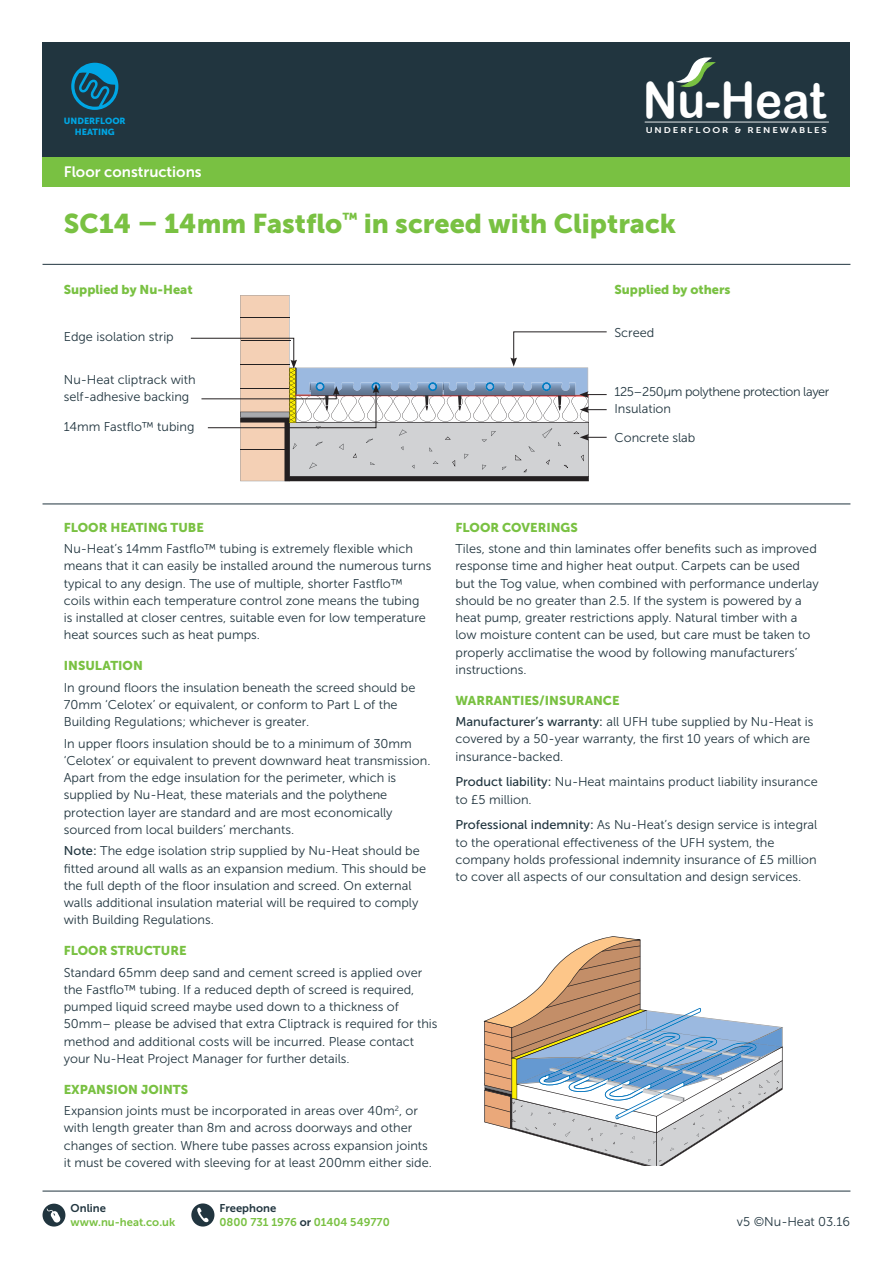
<style>
.page{position:relative;width:893px;height:1263px;background:#fff}
.page>*{position:absolute;margin:0;border:0;box-sizing:border-box;transform-origin:0 0}
.t1{font:49.95px "Arial Rounded MT Bold";color:#fff;scale:.92 1}
.t2{font:27px "Museo Sans 900";color:#79c142}
.t3{font:15px "Museo Sans 700";color:#fff}
.t4{font:12.75px/17.2px "Museo Sans 300";color:#21353f}
.t5{font:12.75px "Museo Sans 900";color:#79c142}
.t6{font:12.75px "Museo Sans 300";letter-spacing:-.03em;color:#21353f}
.t7{font:11.25px/13.5px "Museo Sans 700";color:#79c142}
.t8{font:11.25px "Museo Sans 700";color:#21353f}
.t9{font:8.85px/11.1px "Museo Sans 900";color:#00a6e4;text-align:center}
.t10{font:8.25px "Museo Sans 700";letter-spacing:.2em;color:#fff;scale:1.16 1}
.s1{font-family:"Museo Sans 500"}
.s2{color:#21353f}
</style>
<div class="page">
<div style="left:43px;top:43px;width:807px;height:114px;background:#21353f"></div>
<svg style="left:675px;top:57px;width:41px;height:30px"></svg>
<hr style="left:645px;top:122px;width:184px;height:1px;background:#fff">
<svg style="left:71px;top:63px;width:47px;height:47px"></svg>
<div style="left:43px;top:157px;width:807px;height:30px;background:#79c142"></div>
<hr style="left:43px;top:264px;width:807px;height:1px;background:#21353f">
<hr style="left:43px;top:1191px;width:807px;height:1px;background:#21353f">
<svg style="left:191px;top:1203px;width:23px;height:23px"></svg>
<svg style="left:43px;top:1203px;width:22px;height:23px"></svg>
<hr style="left:43px;top:504px;width:807px;height:1px;background:#21353f">
<svg style="left:190px;top:295px;width:417px;height:186px"></svg>
<svg style="left:483px;top:936px;width:300px;height:230px"></svg>
<h1 class="t1" style="left:643px;top:70px;width:201px">Nu-Heat</h1>
<p class="t10" style="left:646px;top:126px;width:158px">UNDERFLOOR &amp; RENEWABLES</p>
<p class="t9" style="left:64px;top:115px;width:63px">UNDERFLOOR<br>HEATING</p>
<p class="t3" style="left:64px;top:164px;width:139px">Floor constructions</p>
<h2 class="t2" style="left:64px;top:208px;width:614px">SC14 – 14mm Fastflo<sup>™</sup> in screed with Cliptrack</h2>
<p class="t5" style="left:64px;top:282px;width:130px">Supplied by Nu-Heat</p>
<p class="t4" style="left:64px;top:328px;width:112px">Edge isolation strip</p>
<p class="t4" style="left:64px;top:371px;width:133px">Nu-Heat cliptrack with self-adhesive backing</p>
<p class="t4" style="left:64px;top:418px;width:132px">14mm Fastflo™ tubing</p>
<p class="t5" style="left:614px;top:282px;width:118px">Supplied by others</p>
<p class="t4" style="left:614px;top:324px;width:41px">Screed</p>
<p class="t6" style="left:614px;top:385px;width:217px">125–250µm polythene protection layer</p>
<p class="t4" style="left:614px;top:400px;width:58px">Insulation</p>
<p class="t4" style="left:614px;top:429px;width:82px">Concrete slab</p>
<p class="t5" style="left:64px;top:520px;width:142px">FLOOR HEATING TUBE</p>
<p class="t4" style="left:64px;top:540px;width:369px">Nu-Heat’s 14mm Fastflo™ tubing is extremely flexible which means that it can easily be installed around the numerous turns typical to any design. The use of multiple, shorter Fastflo™ coils within each temperature control zone means the tubing is installed at closer centres, suitable even for low temperature heat sources such as heat pumps.</p>
<p class="t5" style="left:64px;top:658px;width:81px">INSULATION</p>
<p class="t4" style="left:64px;top:679px;width:353px">In ground floors the insulation beneath the screed should be<br>70mm ‘Celotex’ or equivalent, or conform to Part L of the<br>Building Regulations; whichever is greater.</p>
<p class="t4" style="left:64px;top:735px;width:368px">In upper floors insulation should be to a minimum of 30mm ‘Celotex’ or equivalent to prevent downward heat transmission.<br>Apart from the edge insulation for the perimeter, which is supplied by Nu-Heat, these materials and the polythene protection layer are standard and are most economically sourced from local builders’ merchants.</p>
<p class="t4" style="left:64px;top:842px;width:364px"><span class="s1">Note:</span> The edge isolation strip supplied by Nu-Heat should be fitted around all walls as an expansion medium. This should be the full depth of the floor insulation and screed. On external walls additional insulation material will be required to comply with Building Regulations.</p>
<p class="t5" style="left:64px;top:943px;width:124px">FLOOR STRUCTURE</p>
<p class="t4" style="left:64px;top:964px;width:375px">Standard 65mm deep sand and cement screed is applied over the Fastflo™ tubing. If a reduced depth of screed is required, pumped liquid screed maybe used down to a thickness of 50mm– please be advised that extra Cliptrack is required for this method and additional costs will be incurred. Please contact your Nu-Heat Project Manager for further details.</p>
<p class="t5" style="left:64px;top:1082px;width:126px">EXPANSION JOINTS</p>
<p class="t4" style="left:64px;top:1102px;width:370px">Expansion joints must be incorporated in areas over 40m<sup>2</sup>, or with length greater than 8m and across doorways and other changes of section. Where tube passes across expansion joints it must be covered with sleeving for at least 200mm either side.</p>
<p class="t5" style="left:455px;top:520px;width:124px">FLOOR COVERINGS</p>
<p class="t4" style="left:455px;top:540px;width:365px">Tiles, stone and thin laminates offer benefits such as improved response time and higher heat output. Carpets can be used but the Tog value, when combined with performance underlay should be no greater than 2.5. If the system is powered by a heat pump, greater restrictions apply. Natural timber with a low moisture content can be used, but care must be taken to properly acclimatise the wood by following manufacturers’ instructions.</p>
<p class="t5" style="left:455px;top:693px;width:166px">WARRANTIES/INSURANCE</p>
<p class="t4" style="left:455px;top:713px;width:360px"><span class="s1">Manufacturer’s warranty:</span> all UFH tube supplied by Nu-Heat is covered by a 50-year warranty, the first 10 years of which are insurance-backed.</p>
<p class="t4" style="left:455px;top:773px;width:364px"><span class="s1">Product liability:</span> Nu-Heat maintains product liability insurance to £5 million.</p>
<p class="t4" style="left:455px;top:816px;width:363px"><span class="s1">Professional indemnity:</span> As Nu-Heat’s design service is integral to the operational effectiveness of the UFH system, the company holds professional indemnity insurance of £5 million to cover all aspects of our consultation and design services.</p>
<p class="t8" style="left:71px;top:1202px;width:37px">Online</p>
<p class="t7" style="left:71px;top:1215px;width:106px">www.nu-heat.co.uk</p>
<p class="t4" style="left:737px;top:1213px;width:114px">v5 ©Nu-Heat 03.16</p>
<p class="t7" style="left:220px;top:1201px;width:172px"><span class="s2">Freephone<br></span>0800 731 1976 <span class="s2">or</span> 01404 549770</p>
</div>
